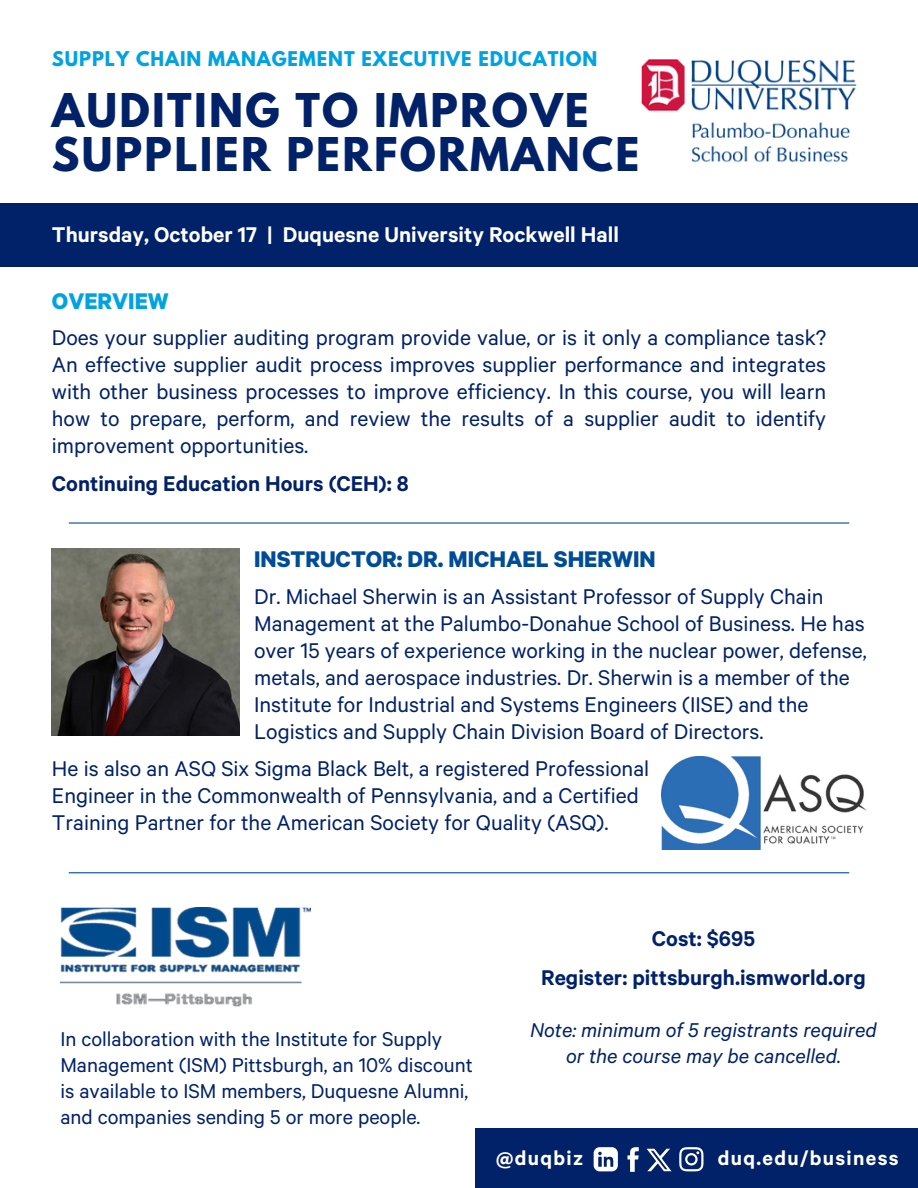
<style>
.page{position:relative;width:918px;height:1188px;background:#fff}
.page>*{position:absolute;margin:0;border:0;box-sizing:border-box;transform-origin:0 0}
.t1{font:700 41.25px/43.8px "League Spartan";letter-spacing:.055em;color:#012169}
.t2{font:700 25.5px "Calibre";color:#004c97}
.t3{font:700 25.5px "Calibre";color:#00a3e0}
.t4{font:24px/27px "Calibre";color:#012169}
.t5{font:600 24px "Calibre";color:#012169}
.t6{font:600 24px "Calibre";color:#fff}
.t7{font:22.5px/25.8px "Calibre";color:#012169}
.t8{font:italic 22.5px/25.8px "Calibre";color:#012169;text-align:center}
.t9{font:600 22.5px "Calibre";letter-spacing:.06em;color:#fff}
.t10{font:700 18px "League Spartan";letter-spacing:.05em;color:#00a3e0}
</style>
<div class="page">
<div style="left:0;top:203px;width:918px;height:63px;background:#012169"></div>
<img style="left:641px;top:59px;width:216px;height:104px">
<div style="left:475px;top:1128px;width:443px;height:60px;background:#012169"></div>
<svg style="left:679px;top:1147px;width:25px;height:24px"></svg>
<svg style="left:627px;top:1147px;width:12px;height:25px"></svg>
<svg style="left:594px;top:1147px;width:24px;height:24px"></svg>
<hr style="left:69px;top:522px;width:780px;height:2px;background:#004c97">
<hr style="left:69px;top:872px;width:780px;height:1px;background:#004c97">
<img style="left:60px;top:908px;width:250px;height:99px">
<img style="left:661px;top:757px;width:205px;height:93px">
<img style="left:52px;top:548px;width:188px;height:187px">
<img style="left:646px;top:1148px;width:26px;height:24px">
<h4 class="t10" style="left:52px;top:50px;width:547px">SUPPLY CHAIN MANAGEMENT EXECUTIVE EDUCATION</h4>
<p class="t1" style="left:52px;top:93px;width:589px">AUDITING TO IMPROVE<br>SUPPLIER PERFORMANCE</p>
<h4 class="t6" style="left:52px;top:227px;width:569px">Thursday, October 17 | Duquesne University Rockwell Hall</h4>
<h1 class="t3" style="left:52px;top:293px;width:118px">OVERVIEW</h1>
<p class="t4" style="left:52px;top:328px;width:776px;text-align:justify">Does your supplier auditing program provide value, or is it only a compliance task?<br>An effective supplier audit process improves supplier performance and integrates with other business processes to improve efficiency. In this course, you will learn how to prepare, perform, and review the results of a supplier audit to identify improvement opportunities.</p>
<h3 class="t5" style="left:52px;top:475px;width:358px">Continuing Education Hours (CEH): 8</h3>
<h6 class="t2" style="left:254px;top:550px;width:403px">INSTRUCTOR: DR. MICHAEL SHERWIN</h6>
<p class="t4" style="left:254px;top:587px;width:614px">Dr. Michael Sherwin is an Assistant Professor of Supply Chain Management at the Palumbo-Donahue School of Business. He has over 15 years of experience working in the nuclear power, defense, metals, and aerospace industries. Dr. Sherwin is a member of the Institute for Industrial and Systems Engineers (IISE) and the Logistics and Supply Chain Division Board of Directors.</p>
<p class="t4" style="left:52px;top:759px;width:599px">He is also an ASQ Six Sigma Black Belt, a registered Professional<br>Engineer in the Commonwealth of Pennsylvania, and a Certified<br>Training Partner for the American Society for Quality (ASQ).</p>
<p class="t7" style="left:60px;top:1030px;width:414px">In collaboration with the Institute for Supply Management (ISM) Pittsburgh, an 10% discount is available to ISM members, Duquesne Alumni, and companies sending 5 or more people.</p>
<h3 class="t5" style="left:652px;top:930px;width:105px">Cost: $695</h3>
<p class="t5" style="left:541px;top:969px;width:326px">Register: pittsburgh.ismworld.org</p>
<h2 class="t8" style="left:530px;top:1021px;width:348px">Note: minimum of 5 registrants required or the course may be cancelled.</h2>
<p class="t9" style="left:496px;top:1151px;width:89px">@duqbiz</p>
<h6 class="t9" style="left:718px;top:1151px;width:182px">duq.edu/business</h6>
</div>
